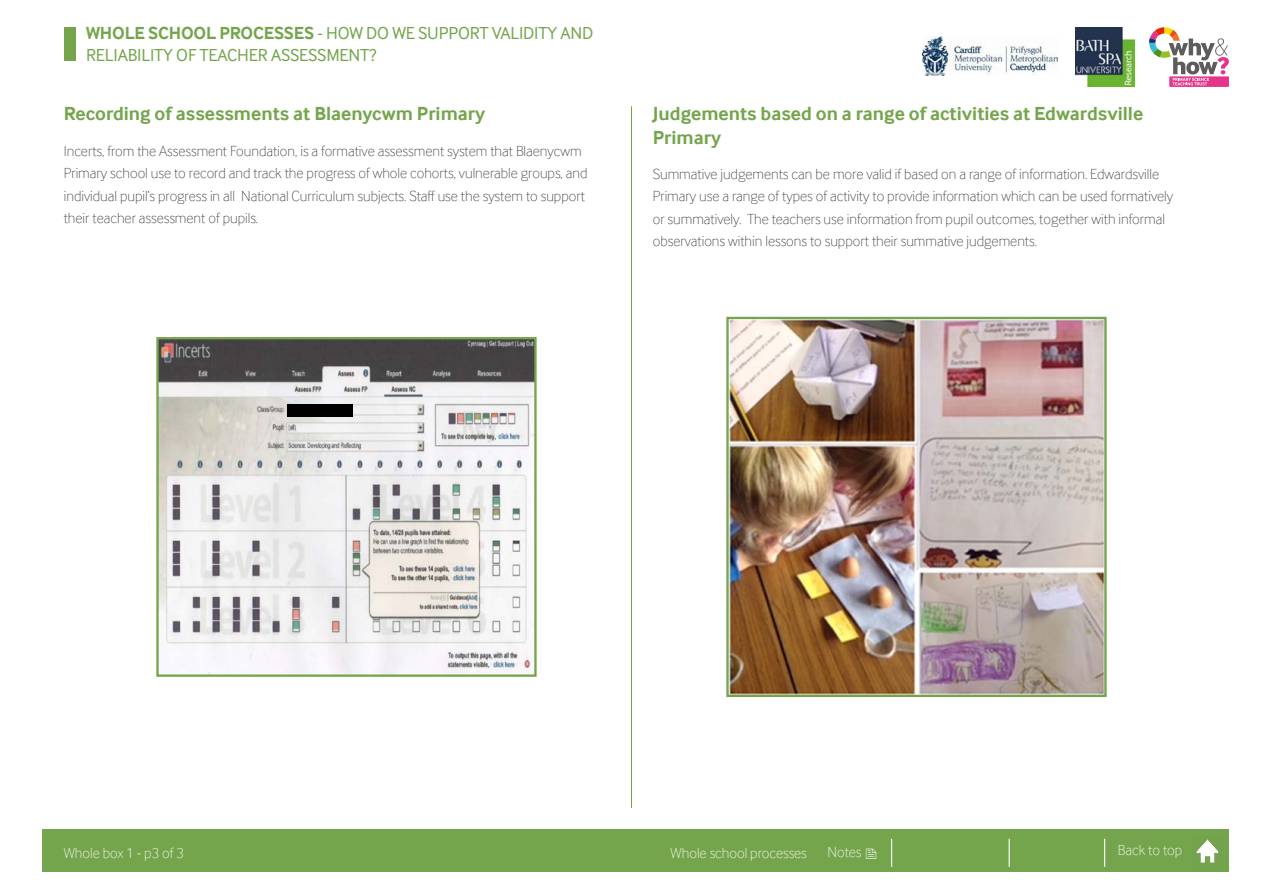
<style>
.page{position:relative;width:1263px;height:893px;background:#fff}
.page>*{position:absolute;margin:0;border:0;box-sizing:border-box;transform-origin:0 0}
.t1{font:700 19.5px/23.4px "Inter Face";color:#74a54c}
.t2{font:18px/21.6px "Inter Face";letter-spacing:-.01em;color:#74a54c}
.t3{font:100 15px/22.5px "Inter Face";color:#3c3c3b}
.t4{font:100 15px "Inter Face";color:#fff}
.s1{font-weight:700}
</style>
<div class="page">
<div style="left:43px;top:829px;width:1186px;height:43px;background:#74a54c"></div>
<hr style="left:631px;top:106px;width:1px;height:702px;background:#74a54c">
<svg style="left:1169px;top:76px;width:60px;height:11px"></svg>
<svg style="left:1149px;top:27px;width:80px;height:58px"></svg>
<img style="left:1075px;top:27px;width:59px;height:60px">
<svg style="left:1104px;top:839px;width:1px;height:28px"></svg>
<hr style="left:1008px;top:839px;width:2px;height:28px;background:#fff">
<svg style="left:891px;top:839px;width:1px;height:28px"></svg>
<img style="left:922px;top:36px;width:136px;height:40px">
<img style="left:1196px;top:839px;width:23px;height:24px">
<div style="left:64px;top:27px;width:11px;height:34px;background:#74a54c"></div>
<img style="left:729px;top:320px;width:375px;height:374px">
<div style="left:726px;top:317px;width:381px;height:380px;border:2px solid #74a54c"></div>
<img style="left:159px;top:340px;width:375px;height:334px">
<div style="left:156px;top:337px;width:381px;height:340px;border:2px solid #74a54c"></div>
<div style="left:287px;top:404px;width:66px;height:13px;background:#000"></div>
<p class="t2" style="left:86px;top:22px;width:509px"><span class="s1">WHOLE SCHOOL PROCESSES</span> - HOW DO WE SUPPORT VALIDITY AND<br>RELIABILITY OF TEACHER ASSESSMENT?</p>
<h1 class="t1" style="left:64px;top:102px;width:423px">Recording of assessments at Blaenycwm Primary</h1>
<p class="t3" style="left:64px;top:139px;width:525px">Incerts, from the Assessment Foundation, is a formative assessment system that Blaenycwm Primary school use to record and track the progress of whole cohorts, vulnerable groups, and individual pupil’s progress in all National Curriculum subjects. Staff use the system to support their teacher assessment of pupils.</p>
<h1 class="t1" style="left:653px;top:102px;width:492px">Judgements based on a range of activities at Edwardsville<br>Primary</h1>
<p class="t3" style="left:653px;top:163px;width:522px">Summative judgements can be more valid if based on a range of information. Edwardsville Primary use a range of types of activity to provide information which can be used formatively or summatively. The teachers use information from pupil outcomes, together with informal observations within lessons to support their summative judgements.</p>
<p class="t4" style="left:64px;top:844px;width:122px">Whole box 1 - p3 of 3</p>
<p class="t4" style="left:671px;top:844px;width:138px">Whole school processes</p>
<p class="t4" style="left:827px;top:844px;width:36px">Notes</p>
<p class="t4" style="left:1118px;top:842px;width:66px">Back to top</p>
</div>
